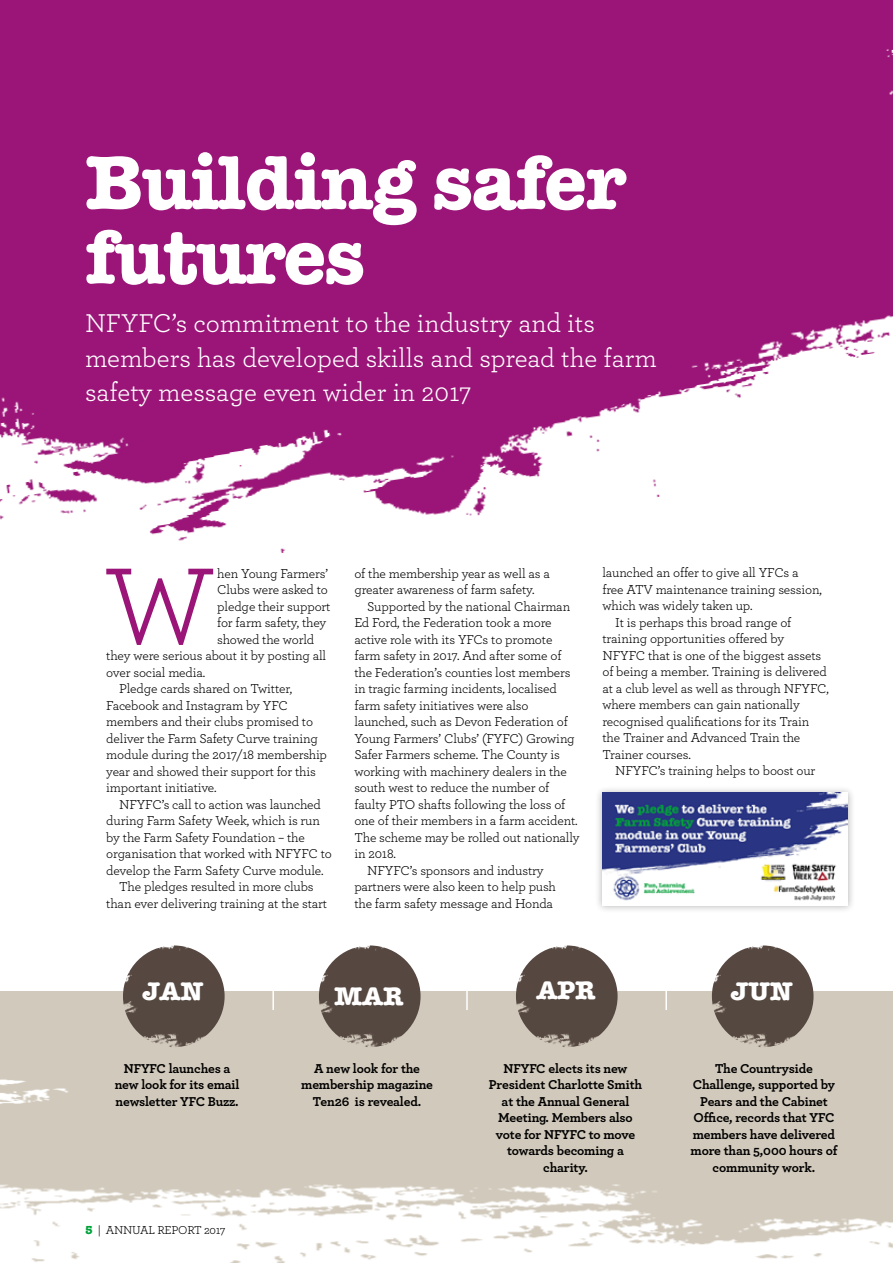
<style>
.page{position:relative;width:893px;height:1263px;background:#fff}
.page>*{position:absolute;margin:0;border:0;box-sizing:border-box;transform-origin:0 0}
.t1{font:113.85px "Archer";color:#9b1477}
.t2{font:700 78.6px/74.6px "American Typewriter";letter-spacing:-.02em;color:#fff}
.t3{font:27px/34.5px "Archer";color:#fff}
.t4{font:700 26.4px "American Typewriter";letter-spacing:-.01em;color:#fff}
.t5{font:13.5px/16.5px "Archer";letter-spacing:-.01em;color:#000}
.t6{font:700 13.5px/16.5px "Archer";letter-spacing:-.01em;color:#000;text-align:center}
.t7{font:12px "Archer";letter-spacing:-.02em;color:#000}
.s1{font-family:"American Typewriter";font-weight:700;color:#00a23a}
</style>
<div class="page">
<img style="left:0;top:992px;width:893px;height:271px">
<img style="left:0;top:0;width:893px;height:553px">
<div style="left:595px;top:785px;width:261px;height:128px;background:#000;opacity:.3"></div>
<img style="left:602px;top:793px;width:246px;height:113px">
<img style="left:123px;top:945px;width:102px;height:102px;border-radius:51px">
<img style="left:516px;top:945px;width:102px;height:102px;border-radius:51px">
<img style="left:319px;top:945px;width:102px;height:102px;border-radius:51px">
<img style="left:712px;top:945px;width:101px;height:102px;border-radius:51px">
<hr style="left:272px;top:985px;width:2px;height:25px;background:#fff">
<hr style="left:466px;top:985px;width:2px;height:25px;background:#fff">
<hr style="left:665px;top:985px;width:2px;height:25px;background:#fff">
<h2 class="t2" style="left:85px;top:142px;width:542px">Building safer futures</h2>
<h3 class="t3" style="left:85px;top:305px;width:573px">NFYFC’s commitment to the industry and its members has developed skills and spread the farm safety message even wider in 2017</h3>
<h1 class="t1" style="left:104px;top:534px;width:112px">W</h1>
<p class="t5" style="left:217px;top:564px;width:112px">hen Young Farmers’</p>
<p class="t5" style="left:217px;top:581px;width:112px">Clubs were asked to</p>
<p class="t5" style="left:217px;top:597px;width:115px">pledge their support</p>
<p class="t5" style="left:217px;top:614px;width:111px">for farm safety, they</p>
<p class="t5" style="left:217px;top:630px;width:99px">showed the world</p>
<p class="t5" style="left:106px;top:647px;width:221px">they were serious about it by posting all</p>
<p class="t5" style="left:106px;top:663px;width:100px">over social media.</p>
<p class="t5" style="left:119px;top:680px;width:175px">Pledge cards shared on Twitter,</p>
<p class="t5" style="left:106px;top:696px;width:183px">Facebook and Instagram by YFC</p>
<p class="t5" style="left:106px;top:713px;width:208px">members and their clubs promised to</p>
<p class="t5" style="left:106px;top:729px;width:213px">deliver the Farm Safety Curve training</p>
<p class="t5" style="left:106px;top:746px;width:222px">module during the 2017/18 membership</p>
<p class="t5" style="left:106px;top:762px;width:211px">year and showed their support for this</p>
<p class="t5" style="left:106px;top:779px;width:112px">important initiative.</p>
<p class="t5" style="left:119px;top:795px;width:203px">NFYFC’s call to action was launched</p>
<p class="t5" style="left:106px;top:812px;width:215px">during Farm Safety Week, which is run</p>
<p class="t5" style="left:106px;top:828px;width:200px">by the Farm Safety Foundation – the</p>
<p class="t5" style="left:106px;top:845px;width:227px">organisation that worked with NFYFC to</p>
<p class="t5" style="left:106px;top:861px;width:219px">develop the Farm Safety Curve module.</p>
<p class="t5" style="left:119px;top:878px;width:196px">The pledges resulted in more clubs</p>
<p class="t5" style="left:106px;top:894px;width:222px">than ever delivering training at the start</p>
<p class="t5" style="left:354px;top:564px;width:197px">of the membership year as well as a greater awareness of farm safety.</p>
<p class="t5" style="left:367px;top:597px;width:205px">Supported by the national Chairman</p>
<p class="t5" style="left:354px;top:614px;width:199px">Ed Ford, the Federation took a more</p>
<p class="t5" style="left:354px;top:630px;width:200px">active role with its YFCs to promote</p>
<p class="t5" style="left:354px;top:647px;width:209px">farm safety in 2017. And after some of</p>
<p class="t5" style="left:354px;top:663px;width:218px">the Federation’s counties lost members</p>
<p class="t5" style="left:354px;top:680px;width:204px">in tragic farming incidents, localised</p>
<p class="t5" style="left:354px;top:696px;width:176px">farm safety initiatives were also</p>
<p class="t5" style="left:354px;top:713px;width:215px">launched, such as Devon Federation of</p>
<p class="t5" style="left:354px;top:729px;width:222px">Young Farmers’ Clubs’ (FYFC) Growing</p>
<p class="t5" style="left:354px;top:746px;width:207px">Safer Farmers scheme. The County is</p>
<p class="t5" style="left:354px;top:762px;width:214px">working with machinery dealers in the</p>
<p class="t5" style="left:354px;top:779px;width:197px">south west to reduce the number of</p>
<p class="t5" style="left:354px;top:795px;width:213px">faulty PTO shafts following the loss of</p>
<p class="t5" style="left:354px;top:812px;width:225px">one of their members in a farm accident.</p>
<p class="t5" style="left:354px;top:828px;width:227px">The scheme may be rolled out nationally</p>
<p class="t5" style="left:354px;top:845px;width:43px">in 2018.</p>
<p class="t5" style="left:367px;top:861px;width:178px">NFYFC’s sponsors and industry</p>
<p class="t5" style="left:354px;top:878px;width:203px">partners were also keen to help push</p>
<p class="t5" style="left:354px;top:894px;width:200px">the farm safety message and Honda</p>
<p class="t5" style="left:602px;top:564px;width:198px">launched an offer to give all YFCs a</p>
<p class="t5" style="left:602px;top:581px;width:221px">free ATV maintenance training session,</p>
<p class="t5" style="left:602px;top:597px;width:152px">which was widely taken up.</p>
<p class="t5" style="left:615px;top:614px;width:178px">It is perhaps this broad range of</p>
<p class="t5" style="left:602px;top:630px;width:183px">training opportunities offered by</p>
<p class="t5" style="left:602px;top:647px;width:220px">NFYFC that is one of the biggest assets</p>
<p class="t5" style="left:602px;top:663px;width:226px">of being a member. Training is delivered</p>
<p class="t5" style="left:602px;top:680px;width:228px">at a club level as well as through NFYFC,</p>
<p class="t5" style="left:602px;top:696px;width:199px">where members can gain nationally</p>
<p class="t5" style="left:602px;top:713px;width:209px">recognised qualifications for its Train</p>
<p class="t5" style="left:602px;top:729px;width:199px">the Trainer and Advanced Train the</p>
<p class="t5" style="left:602px;top:746px;width:90px">Trainer courses.</p>
<p class="t5" style="left:615px;top:762px;width:202px">NFYFC’s training helps to boost our</p>
<h3 class="t4" style="left:142px;top:969px;width:63px">JAN</h3>
<h3 class="t4" style="left:334px;top:973px;width:70px">MAR</h3>
<h3 class="t4" style="left:536px;top:967px;width:60px">APR</h3>
<h3 class="t4" style="left:731px;top:969px;width:64px">JUN</h3>
<p class="t6" style="left:301px;top:1059px;width:133px">A new look for the membership magazine<br>Ten26 is revealed.</p>
<p class="t6" style="left:115px;top:1059px;width:126px">NFYFC launches a new look for its email newsletter YFC Buzz.</p>
<p class="t6" style="left:489px;top:1059px;width:155px">NFYFC elects its new<br>President Charlotte Smith at the Annual General<br>Meeting. Members also vote for NFYFC to move towards becoming a charity.</p>
<p class="t6" style="left:691px;top:1059px;width:148px">The Countryside<br>Challenge, supported by<br>Pears and the Cabinet<br>Office, records that YFC members have delivered more than 5,000 hours of community work.</p>
<p class="t7" style="left:85px;top:1223px;width:142px"><span class="s1">5</span> | ANNUAL REPORT 2017</p>
</div>
